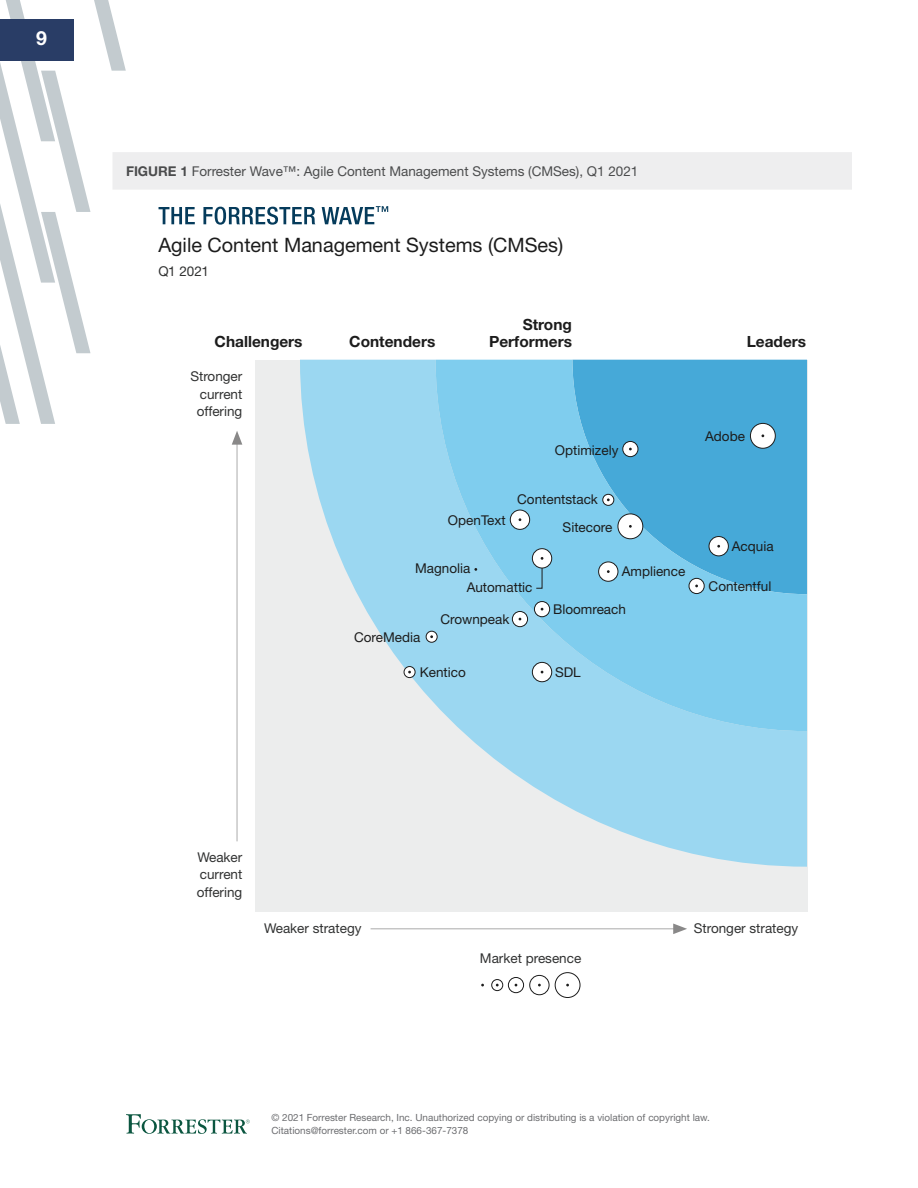
<style>
.page{position:relative;width:918px;height:1188px;background:#fff}
.page>*{position:absolute;margin:0;border:0;box-sizing:border-box;transform-origin:0 0}
.t1{font:19.8px "Helvetica Neue LT Std";color:#1c1c1c}
.t2{font:700 19.5px "Helvetica Neue LT Std";color:#fff}
.t3{font:700 15.45px/17.7px "Helvetica Neue LT Std";color:#1c1c1c;text-align:right}
.t4{font:13.5px "Helvetica Neue LT Std";color:#1c1c1c}
.t5{font:13.5px/17.7px "Helvetica Neue LT Std";color:#313232;text-align:justify}
.t6{font:13.5px "Helvetica Neue LT Std";color:#4b4c4d}
.t7{font:9.9px/12.8px "Helvetica Neue LT Std";color:#6c6d70}
.s1{font-weight:700}
</style>
<div class="page">
<svg style="left:0;top:0;width:126px;height:424px"></svg>
<div style="left:0;top:19px;width:74px;height:41px;background:#293d66"></div>
<svg style="left:126px;top:1114px;width:124px;height:20px"></svg>
<div style="left:112px;top:152px;width:740px;height:38px;background:#eeeeef"></div>
<svg style="left:159px;top:207px;width:36px;height:17px"></svg>
<svg style="left:203px;top:207px;width:113px;height:18px"></svg>
<svg style="left:322px;top:206px;width:66px;height:18px"></svg>
<hr style="left:237px;top:441px;width:1px;height:400px;background:#ababab">
<svg style="left:232px;top:431px;width:10px;height:14px"></svg>
<hr style="left:371px;top:929px;width:306px;height:1px;background:#ababab">
<svg style="left:673px;top:924px;width:14px;height:10px"></svg>
<div style="left:255px;top:360px;width:552px;height:552px;background:#eceded"></div>
<svg style="left:300px;top:360px;width:507px;height:507px;fill:#9bd7f1"></svg>
<svg style="left:436px;top:360px;width:371px;height:371px;fill:#7fcdee"></svg>
<svg style="left:492px;top:980px;width:11px;height:11px"></svg>
<div style="left:491px;top:979px;width:12px;height:12px;border:1px solid #1c1c1c;border-radius:50%"></div>
<div style="left:508px;top:977px;width:16px;height:16px;border:1px solid #1c1c1c;border-radius:50%"></div>
<div style="left:529px;top:975px;width:20px;height:20px;border:1px solid #1c1c1c;border-radius:50%"></div>
<div style="left:555px;top:972px;width:25px;height:26px;border:1px solid #1c1c1c;border-radius:50%"></div>
<svg style="left:404px;top:667px;width:11px;height:11px"></svg>
<div style="left:404px;top:666px;width:11px;height:12px;border:1px solid #1c1c1c;border-radius:50%"></div>
<svg style="left:603px;top:494px;width:11px;height:11px"></svg>
<div style="left:602px;top:494px;width:12px;height:12px;border:1px solid #1c1c1c;border-radius:50%"></div>
<svg style="left:623px;top:441px;width:15px;height:16px"></svg>
<div style="left:623px;top:441px;width:15px;height:16px;border:1px solid #1c1c1c;border-radius:50%"></div>
<svg style="left:512px;top:611px;width:16px;height:16px"></svg>
<div style="left:512px;top:611px;width:16px;height:16px;border:1px solid #1c1c1c;border-radius:50%"></div>
<svg style="left:689px;top:578px;width:15px;height:16px"></svg>
<div style="left:689px;top:578px;width:15px;height:16px;border:1px solid #1c1c1c;border-radius:50%"></div>
<svg style="left:534px;top:602px;width:16px;height:15px"></svg>
<div style="left:534px;top:601px;width:16px;height:16px;border:1px solid #1c1c1c;border-radius:50%"></div>
<svg style="left:532px;top:662px;width:20px;height:20px"></svg>
<div style="left:532px;top:662px;width:20px;height:20px;border:1px solid #1c1c1c;border-radius:50%"></div>
<div style="left:510px;top:510px;width:20px;height:19px;background:#fff;border-radius:50%"></div>
<div style="left:510px;top:510px;width:20px;height:20px;border:1px solid #1c1c1c;border-radius:50%"></div>
<div style="left:709px;top:537px;width:19px;height:19px;background:#fff;border-radius:50%"></div>
<div style="left:709px;top:536px;width:20px;height:20px;border:1px solid #1c1c1c;border-radius:50%"></div>
<div style="left:599px;top:562px;width:19px;height:19px;background:#fff;border-radius:50%"></div>
<div style="left:598px;top:562px;width:20px;height:20px;border:1px solid #1c1c1c;border-radius:50%"></div>
<div style="left:532px;top:549px;width:20px;height:19px;background:#fff;border-radius:50%"></div>
<div style="left:532px;top:548px;width:20px;height:20px;border:1px solid #1c1c1c;border-radius:50%"></div>
<div style="left:618px;top:514px;width:25px;height:25px;background:#fff;border-radius:50%"></div>
<div style="left:618px;top:514px;width:25px;height:25px;border:1px solid #1c1c1c;border-radius:50%"></div>
<div style="left:750px;top:423px;width:25px;height:25px;background:#fff;border-radius:50%"></div>
<div style="left:750px;top:423px;width:26px;height:26px;border:1px solid #1c1c1c;border-radius:50%"></div>
<svg style="left:535px;top:567px;width:8px;height:22px"></svg>
<svg style="left:426px;top:631px;width:11px;height:11px"></svg>
<div style="left:426px;top:631px;width:11px;height:12px;border:1px solid #1c1c1c;border-radius:50%"></div>
<h2 class="t2" style="left:36px;top:26px;width:12px">9</h2>
<h3 class="t6" style="left:126px;top:163px;width:514px"><span class="s1">FIGURE 1</span> Forrester Wave™: Agile Content Management Systems (CMSes), Q1 2021</h3>
<h1 class="t1" style="left:158px;top:233px;width:406px">Agile Content Management Systems (CMSes)</h1>
<h3 class="t5" style="left:158px;top:262px;width:52px">Q1 2021</h3>
<h3 class="t3" style="left:489px;top:315px;width:84px">Strong<br>Performers</h3>
<h3 class="t3" style="left:215px;top:333px;width:89px">Challengers</h3>
<h3 class="t3" style="left:349px;top:333px;width:88px">Contenders</h3>
<h3 class="t3" style="left:747px;top:333px;width:61px">Leaders</h3>
<h3 class="t5" style="left:197px;top:367px;width:47px;text-indent:-7px">Stronger current offering</h3>
<h3 class="t4" style="left:555px;top:442px;width:65px">Optimizely</h3>
<h3 class="t4" style="left:448px;top:512px;width:59px">OpenText</h3>
<h3 class="t4" style="left:517px;top:491px;width:82px">Contentstack</h3>
<h3 class="t4" style="left:563px;top:519px;width:51px">Sitecore</h3>
<h3 class="t4" style="left:415px;top:560px;width:57px">Magnolia</h3>
<h3 class="t4" style="left:467px;top:579px;width:67px">Automattic</h3>
<h3 class="t4" style="left:622px;top:564px;width:65px">Amplience</h3>
<h3 class="t4" style="left:354px;top:629px;width:68px">CoreMedia</h3>
<h3 class="t4" style="left:440px;top:611px;width:71px">Crownpeak</h3>
<h3 class="t4" style="left:420px;top:664px;width:48px">Kentico</h3>
<h3 class="t4" style="left:553px;top:602px;width:74px">Bloomreach</h3>
<h3 class="t4" style="left:555px;top:664px;width:27px">SDL</h3>
<h3 class="t4" style="left:705px;top:428px;width:41px">Adobe</h3>
<h3 class="t4" style="left:732px;top:538px;width:43px">Acquia</h3>
<h3 class="t4" style="left:709px;top:579px;width:64px">Contentful</h3>
<h3 class="t5" style="left:197px;top:848px;width:47px">Weaker current offering</h3>
<h3 class="t5" style="left:264px;top:920px;width:99px">Weaker strategy</h3>
<h3 class="t5" style="left:694px;top:920px;width:106px">Stronger strategy</h3>
<h3 class="t5" style="left:480px;top:949px;width:103px">Market presence</h3>
<p class="t7" style="left:272px;top:1111px;width:440px">© 2021 Forrester Research, Inc. Unauthorized copying or distributing is a violation of copyright law.<br>Citations@forrester.com or +1 866-367-7378</p>
</div>
